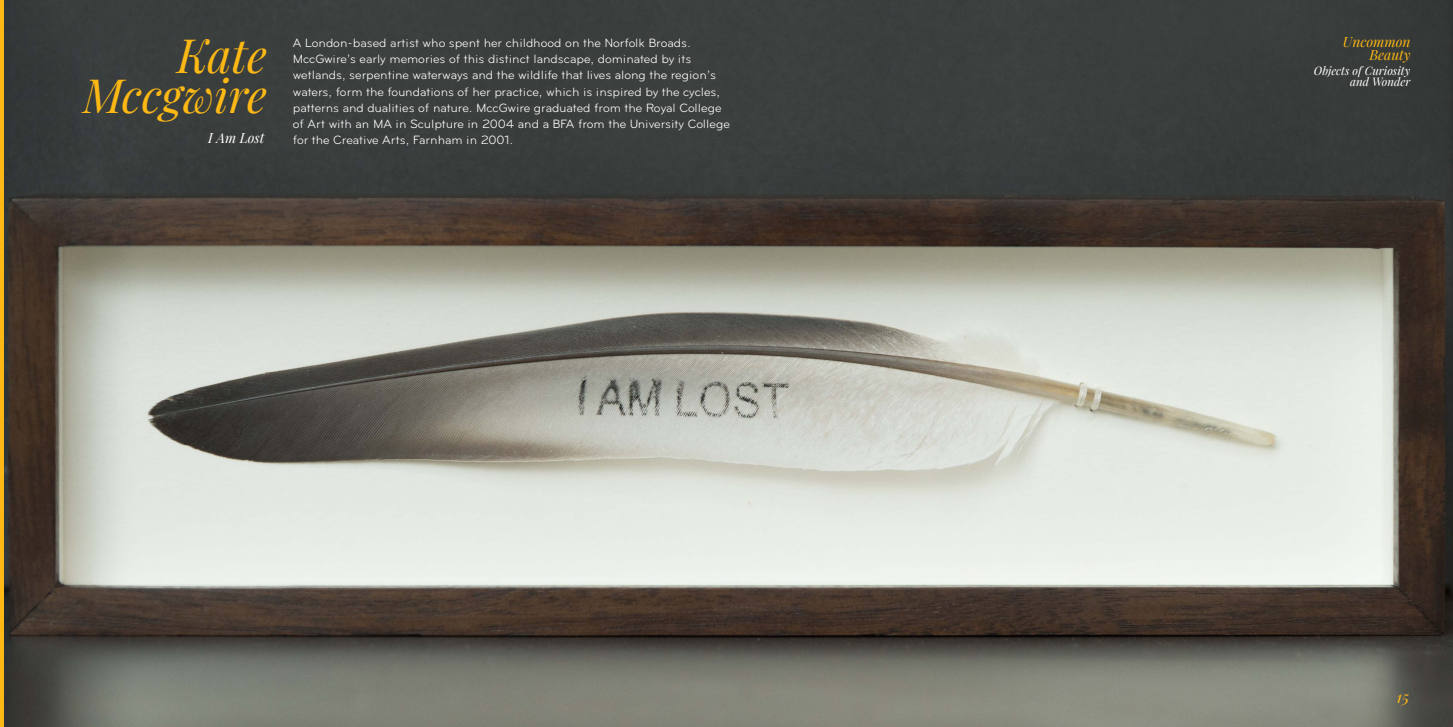
<style>
.page{position:relative;width:1453px;height:727px;background:#fff}
.page>*{position:absolute;margin:0;border:0;box-sizing:border-box;transform-origin:0 0}
.t1{font:italic 46.25px "Playfair Display";color:#fcb814}
.t2{font:italic 16.25px "Playfair Display";color:#fcb814}
.t3{font:italic 13.88px/13.1px "Playfair Display";color:#fcb814;text-align:right}
.t4{font:italic 13.75px "Playfair Display";color:#fff}
.t5{font:12.5px/16.2px "Bryant";color:#fff}
.t6{font:italic 11.5px/10.9px "Playfair Display";color:#fff;text-align:right}
</style>
<div class="page">
<img style="left:4px;top:0;width:1449px;height:726px">
<hr style="left:0;top:0;width:4px;height:726px;background:#fcb814">
<p class="t1" style="left:177px;top:20px;width:91px">Kate</p>
<p class="t1" style="left:83px;top:60px;width:185px">Mccgwire</p>
<p class="t4" style="left:208px;top:127px;width:58px">I Am Lost</p>
<p class="t5" style="left:293px;top:34px;width:438px">A London-based artist who spent her childhood on the Norfolk Broads.<br>MccGwire’s early memories of this distinct landscape, dominated by its wetlands, serpentine waterways and the wildlife that lives along the region’s waters, form the foundations of her practice, which is inspired by the cycles, patterns and dualities of nature. MccGwire graduated from the Royal College of Art with an MA in Sculpture in 2004 and a BFA from the University College for the Creative Arts, Farnham in 2001.</p>
<p class="t3" style="left:1343px;top:34px;width:69px">Uncommon<br>Beauty</p>
<p class="t6" style="left:1314px;top:64px;width:98px">Objects of Curiosity and Wonder</p>
<p class="t2" style="left:1396px;top:684px;width:14px">15</p>
</div>
